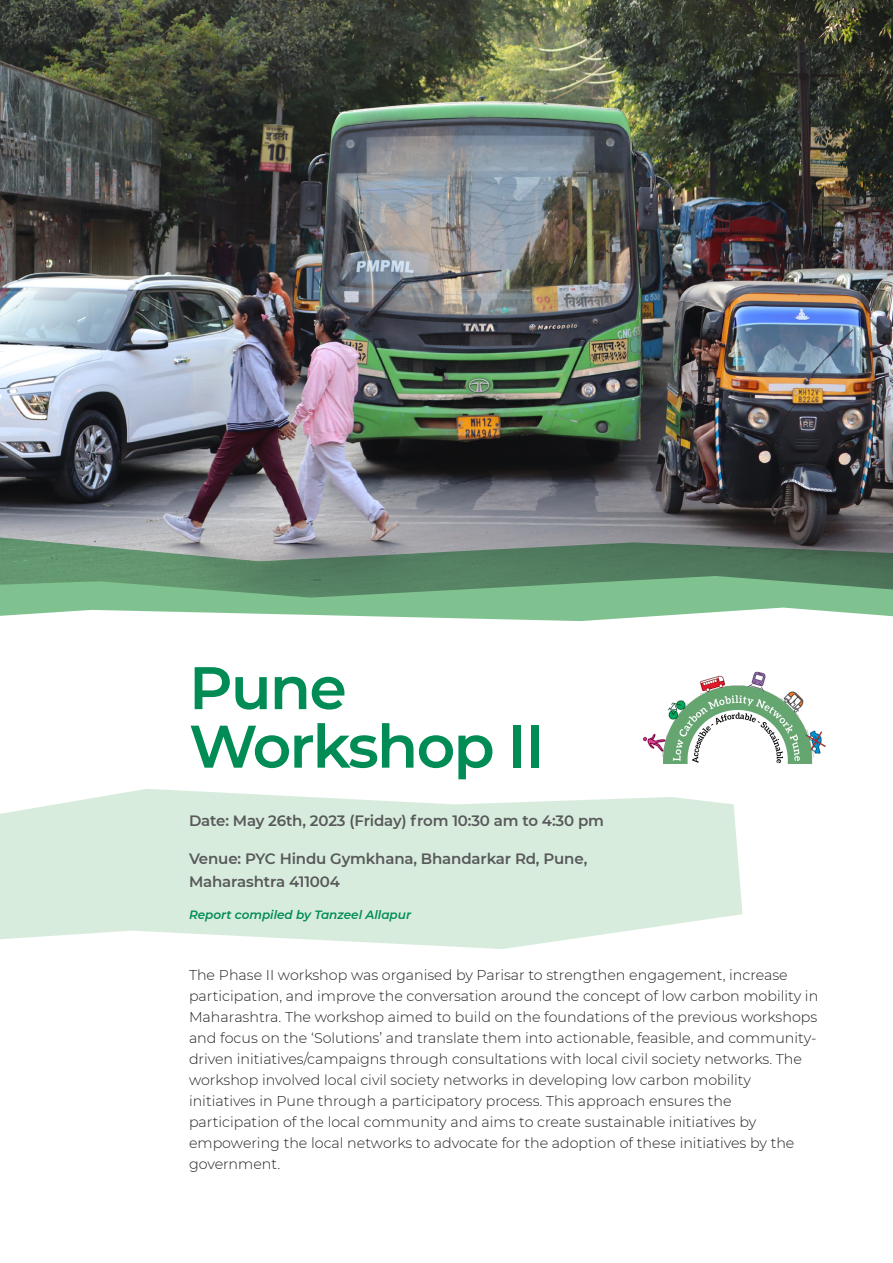
<style>
.page{position:relative;width:893px;height:1263px;background:#fff}
.page>*{position:absolute;margin:0;border:0;box-sizing:border-box;transform-origin:0 0}
.t1{font:600 60px/58.5px "Montserrat";letter-spacing:-.03em;color:#008c54}
.t2{font:600 15px/22.5px "Montserrat";letter-spacing:-.01em;color:#57585a}
.t3{font:300 14.25px/21px "Montserrat";color:#231f20}
.t4{font:italic 600 12px "Montserrat";color:#008c54}
</style>
<div class="page">
<img style="left:643px;top:711px;width:183px;height:52px">
<svg style="left:0;top:789px;width:742px;height:160px;background:#ddeee1"></svg>
<img style="left:0;top:0;width:893px;height:526px">
<svg style="left:667px;top:671px;width:137px;height:40px"></svg>
<svg style="left:0;top:526px;width:893px;height:95px;background:#7da288"></svg>
<p class="t1" style="left:189px;top:656px;width:357px">Pune<br>Workshop II</p>
<p class="t2" style="left:189px;top:809px;width:417px">Date: May 26th, 2023 (Friday) from 10:30 am to 4:30 pm</p>
<p class="t2" style="left:189px;top:847px;width:400px">Venue: PYC Hindu Gymkhana, Bhandarkar Rd, Pune,<br>Maharashtra 411004</p>
<p class="t4" style="left:189px;top:906px;width:224px">Report compiled by Tanzeel Allapur</p>
<p class="t3" style="left:189px;top:964px;width:631px">The Phase II workshop was organised by Parisar to strengthen engagement, increase participation, and improve the conversation around the concept of low carbon mobility in Maharashtra. The workshop aimed to build on the foundations of the previous workshops and focus on the ‘Solutions’ and translate them into actionable, feasible, and community&shy;driven initiatives/campaigns through consultations with local civil society networks. The workshop involved local civil society networks in developing low carbon mobility initiatives in Pune through a participatory process. This approach ensures the participation of the local community and aims to create sustainable initiatives by empowering the local networks to advocate for the adoption of these initiatives by the government.</p>
</div>
